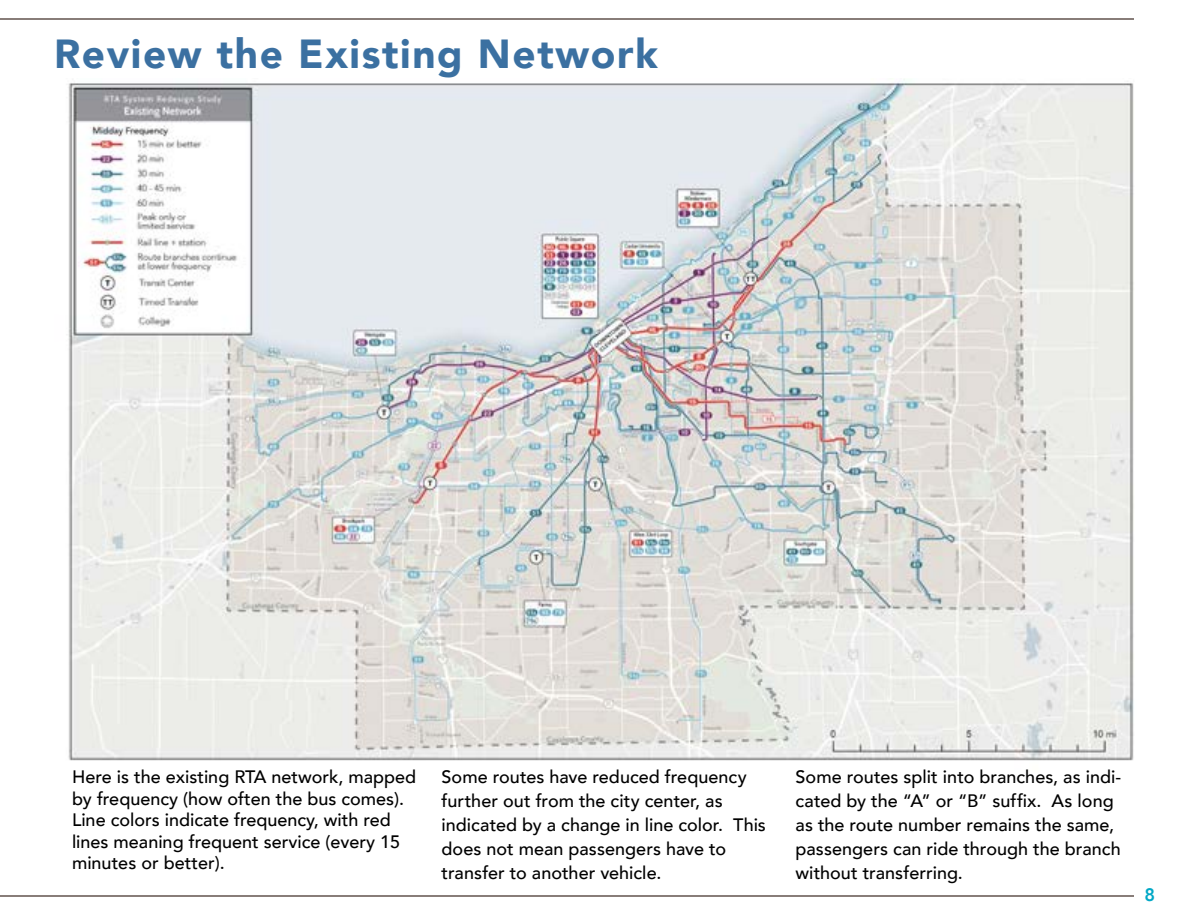
<style>
.page{position:relative;width:1188px;height:918px;background:#fff}
.page>*{position:absolute;margin:0;border:0;box-sizing:border-box;transform-origin:0 0}
.t1{font:900 40.5px "Avenir";letter-spacing:.04em;color:#3b70a1}
.t2{font:500 18px/24px "Avenir";color:#000}
.t3{font:800 18px "Avenir";color:#00a8c6}
</style>
<div class="page">
<hr style="left:0;top:18px;width:1134px;height:2px;background:#887d79">
<hr style="left:0;top:896px;width:1134px;height:1px;background:#887d79">
<img style="left:68px;top:79px;width:1066px;height:682px">
<h1 class="t1" style="left:54px;top:19px;width:605px">Review the Existing Network</h1>
<p class="t2" style="left:72px;top:765px;width:346px;line-height:21.6px">Here is the existing RTA network, mapped by frequency (how often the bus comes).<br>Line colors indicate frequency, with red lines meaning frequent service (every 15 minutes or better).</p>
<p class="t2" style="left:442px;top:764px;width:326px">Some routes have reduced frequency further out from the city center, as indicated by a change in line color. This does not mean passengers have to transfer to another vehicle.</p>
<p class="t2" style="left:796px;top:764px;width:327px">Some routes split into branches, as indi&shy;cated by the “A” or “B” suffix. As long as the route number remains the same, passengers can ride through the branch without transferring.</p>
<p class="t3" style="left:1144px;top:881px;width:12px">8</p>
</div>
